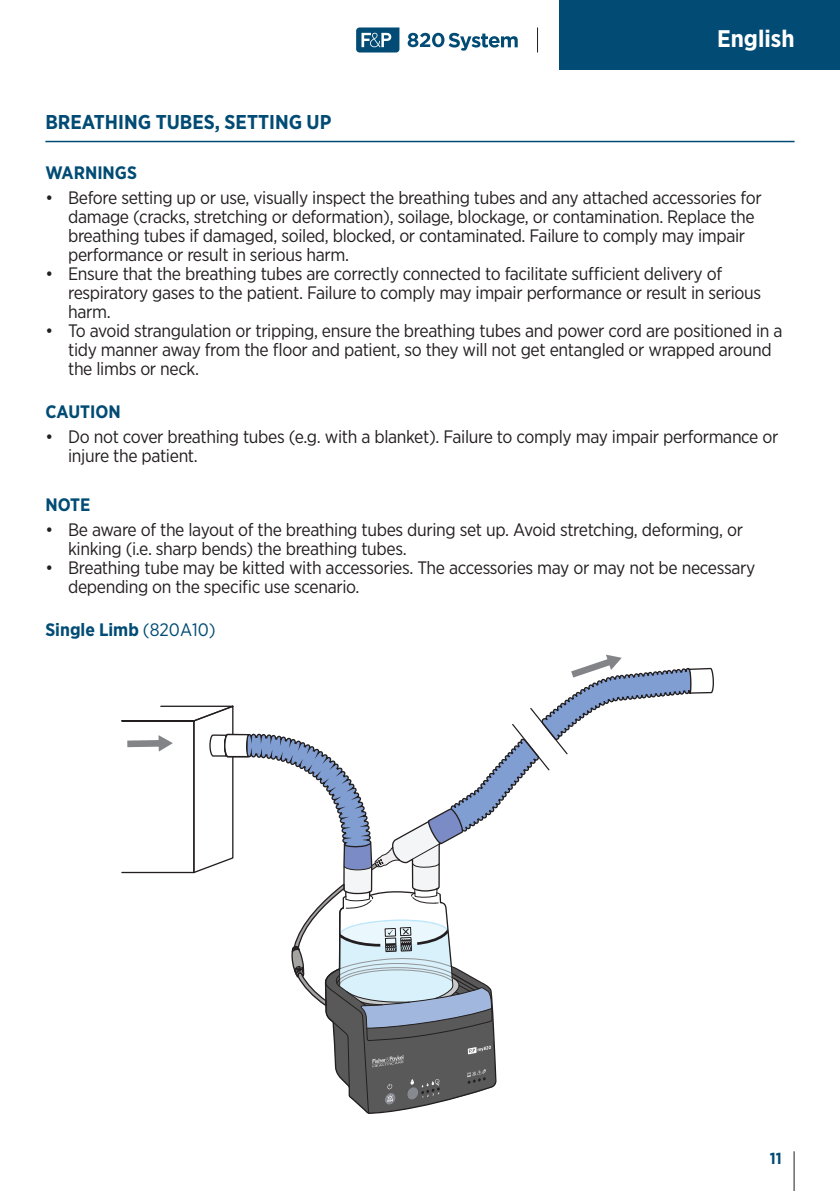
<style>
.page{position:relative;width:840px;height:1191px;background:#fff}
.page>*{position:absolute;margin:0;border:0;box-sizing:border-box;transform-origin:0 0}
.t1{font:300 27.8px "Gotham";color:#231f20}
.t2{font:700 24px "Gotham Narrow";color:#fff}
.t3{font:700 20px "Gotham Narrow";color:#014b74}
.t4{font:18px/19px "Gotham Narrow";letter-spacing:-.02em;color:#231f20}
.t5{font:700 18px "Gotham Narrow";color:#014b74}
.t6{font:700 16px "Gotham Narrow";color:#014b74}
.s1{font-weight:400}
</style>
<div class="page">
<hr style="left:793px;top:1151px;width:1px;height:40px;background:#231f20">
<svg style="left:537px;top:27px;width:1px;height:25px"></svg>
<svg style="left:356px;top:27px;width:43px;height:25px"></svg>
<svg style="left:407px;top:33px;width:110px;height:18px"></svg>
<div style="left:558px;top:0;width:281px;height:69px;background:#014b74"></div>
<hr style="left:45px;top:141px;width:749px;height:1px;background:#014b74">
<svg style="left:121px;top:654px;width:593px;height:460px"></svg>
<h2 class="t2" style="left:716px;top:23px;width:79px">English</h2>
<p class="t3" style="left:45px;top:110px;width:287px">BREATHING TUBES, SETTING UP</p>
<p class="t5" style="left:45px;top:161px;width:93px">WARNINGS</p>
<p class="t4" style="left:68px;top:188px;width:694px;text-indent:-23px">• Before setting up or use, visually inspect the breathing tubes and any attached accessories for damage (cracks, stretching or deformation), soilage, blockage, or contamination. Replace the breathing tubes if damaged, soiled, blocked, or contaminated. Failure to comply may impair performance or result in serious harm.</p>
<p class="t4" style="left:68px;top:264px;width:694px;text-indent:-23px">• Ensure that the breathing tubes are correctly connected to facilitate sufficient delivery of respiratory gases to the patient. Failure to comply may impair performance or result in serious harm.</p>
<p class="t4" style="left:68px;top:321px;width:715px;text-indent:-23px">• To avoid strangulation or tripping, ensure the breathing tubes and power cord are positioned in a tidy manner away from the floor and patient, so they will not get entangled or wrapped around the limbs or neck.</p>
<p class="t5" style="left:45px;top:400px;width:77px">CAUTION</p>
<p class="t4" style="left:68px;top:427px;width:711px;text-indent:-23px">• Do not cover breathing tubes (e.g. with a blanket). Failure to comply may impair performance or injure the patient.</p>
<p class="t5" style="left:45px;top:493px;width:46px">NOTE</p>
<p class="t4" style="left:68px;top:519px;width:676px;text-indent:-23px">• Be aware of the layout of the breathing tubes during set up. Avoid stretching, deforming, or kinking (i.e. sharp bends) the breathing tubes.</p>
<p class="t4" style="left:68px;top:557px;width:688px;text-indent:-23px">• Breathing tube may be kitted with accessories. The accessories may or may not be necessary depending on the specific use scenario.</p>
<p class="t5" style="left:45px;top:618px;width:172px">Single Limb <span class="s1">(820A10)</span></p>
<h1 class="t1" style="left:55px;top:545px;width:184px">9. Single limb</h1>
<p class="t6" style="left:769px;top:1148px;width:13px">11</p>
</div>
